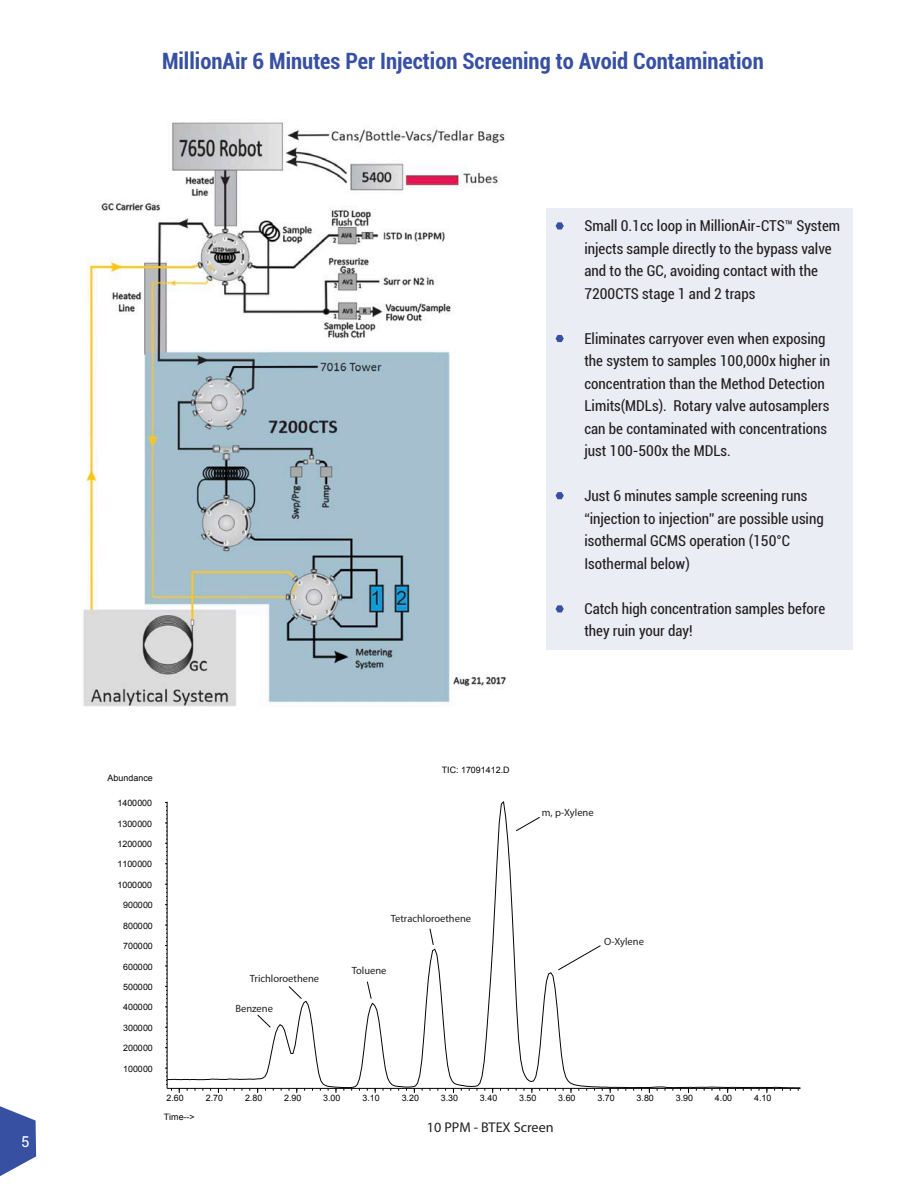
<style>
.page{position:relative;width:918px;height:1188px;background:#fff}
.page>*{position:absolute;margin:0;border:0;box-sizing:border-box;transform-origin:0 0}
.t1{font:700 condensed 22.5px "Roboto";color:#3750a2}
.t2{font:condensed 15px/22.5px "Roboto";color:#231f20}
.t3{font:15px "Roboto";color:#fff}
.t4{font:14.1px "Myriad Pro";color:#231f20}
.t5{font:10.5px "Myriad Pro";color:#231f20}
.t6{font:8.85px "Arial";color:#050504}
</style>
<div class="page">
<svg style="left:0;top:1106px;width:36px;height:70px"></svg>
<img style="left:83px;top:122px;width:423px;height:585px">
<div style="left:546px;top:208px;width:306px;height:442px;background:#ebedf5"></div>
<svg style="left:165px;top:802px;width:7px;height:289px"></svg>
<svg style="left:166px;top:801px;width:635px;height:288px"></svg>
<svg style="left:516px;top:817px;width:24px;height:14px"></svg>
<svg style="left:558px;top:945px;width:43px;height:26px"></svg>
<svg style="left:429px;top:928px;width:5px;height:17px"></svg>
<svg style="left:367px;top:981px;width:5px;height:18px"></svg>
<svg style="left:288px;top:986px;width:14px;height:13px"></svg>
<svg style="left:257px;top:1014px;width:14px;height:14px"></svg>
<svg style="left:556px;top:222px;width:8px;height:8px"></svg>
<svg style="left:556px;top:335px;width:8px;height:7px"></svg>
<svg style="left:556px;top:492px;width:8px;height:7px"></svg>
<svg style="left:556px;top:605px;width:8px;height:7px"></svg>
<p class="t3" style="left:21px;top:1131px;width:10px">5</p>
<p class="t1" style="left:162px;top:46px;width:603px">MillionAir 6 Minutes Per Injection Screening to Avoid Contamination</p>
<p class="t2" style="left:584px;top:214px;width:257px;text-indent:-27px">• Small 0.1cc loop in MillionAir-CTS™ System injects sample directly to the bypass valve and to the GC, avoiding contact with the 7200CTS stage 1 and 2 traps</p>
<p class="t2" style="left:584px;top:327px;width:247px;text-indent:-27px">• Eliminates carryover even when exposing the system to samples 100,000x higher in concentration than the Method Detection Limits(MDLs). Rotary valve autosamplers can be contaminated with concentrations just 100-500x the MDLs.</p>
<p class="t2" style="left:584px;top:484px;width:241px;text-indent:-27px">• Just 6 minutes sample screening runs “injection to injection” are possible using isothermal GCMS operation (150°C Isothermal below)</p>
<p class="t2" style="left:584px;top:597px;width:242px;text-indent:-27px">• Catch high concentration samples before they ruin your day!</p>
<p class="t6" style="left:108px;top:772px;width:47px">Abundance</p>
<p class="t6" style="left:118px;top:797px;width:36px">1400000</p>
<p class="t6" style="left:118px;top:818px;width:36px">1300000</p>
<p class="t6" style="left:118px;top:838px;width:36px">1200000</p>
<p class="t6" style="left:118px;top:858px;width:36px">1100000</p>
<p class="t6" style="left:118px;top:879px;width:36px">1000000</p>
<p class="t6" style="left:123px;top:899px;width:31px">900000</p>
<p class="t6" style="left:123px;top:920px;width:31px">800000</p>
<p class="t6" style="left:123px;top:940px;width:31px">700000</p>
<p class="t6" style="left:123px;top:961px;width:31px">600000</p>
<p class="t6" style="left:123px;top:981px;width:31px">500000</p>
<p class="t6" style="left:123px;top:1002px;width:31px">400000</p>
<p class="t6" style="left:123px;top:1022px;width:31px">300000</p>
<p class="t6" style="left:123px;top:1042px;width:31px">200000</p>
<p class="t6" style="left:123px;top:1063px;width:31px">100000</p>
<p class="t6" style="left:442px;top:764px;width:69px">TIC: 17091412.D</p>
<p class="t5" style="left:542px;top:806px;width:53px">m, p-Xylene</p>
<p class="t5" style="left:250px;top:972px;width:71px">Trichloroethene</p>
<p class="t5" style="left:235px;top:1002px;width:39px">Benzene</p>
<p class="t5" style="left:391px;top:912px;width:82px">Tetrachloroethene</p>
<p class="t5" style="left:352px;top:964px;width:36px">Toluene</p>
<p class="t5" style="left:604px;top:935px;width:41px">O-Xylene</p>
<p class="t6" style="left:167px;top:1092px;width:19px">2.60</p>
<p class="t6" style="left:206px;top:1092px;width:19px">2.70</p>
<p class="t6" style="left:245px;top:1092px;width:19px">2.80</p>
<p class="t6" style="left:284px;top:1092px;width:19px">2.90</p>
<p class="t6" style="left:323px;top:1092px;width:19px">3.00</p>
<p class="t6" style="left:362px;top:1092px;width:19px">3.10</p>
<p class="t6" style="left:402px;top:1092px;width:19px">3.20</p>
<p class="t6" style="left:441px;top:1092px;width:19px">3.30</p>
<p class="t6" style="left:480px;top:1092px;width:19px">3.40</p>
<p class="t6" style="left:519px;top:1092px;width:19px">3.50</p>
<p class="t6" style="left:558px;top:1092px;width:19px">3.60</p>
<p class="t6" style="left:598px;top:1092px;width:19px">3.70</p>
<p class="t6" style="left:637px;top:1092px;width:19px">3.80</p>
<p class="t6" style="left:676px;top:1092px;width:19px">3.90</p>
<p class="t6" style="left:715px;top:1092px;width:19px">4.00</p>
<p class="t6" style="left:754px;top:1092px;width:19px">4.10</p>
<p class="t6" style="left:164px;top:1111px;width:33px">Time--&gt;</p>
<p class="t4" style="left:427px;top:1119px;width:128px">10 PPM - BTEX Screen</p>
</div>
